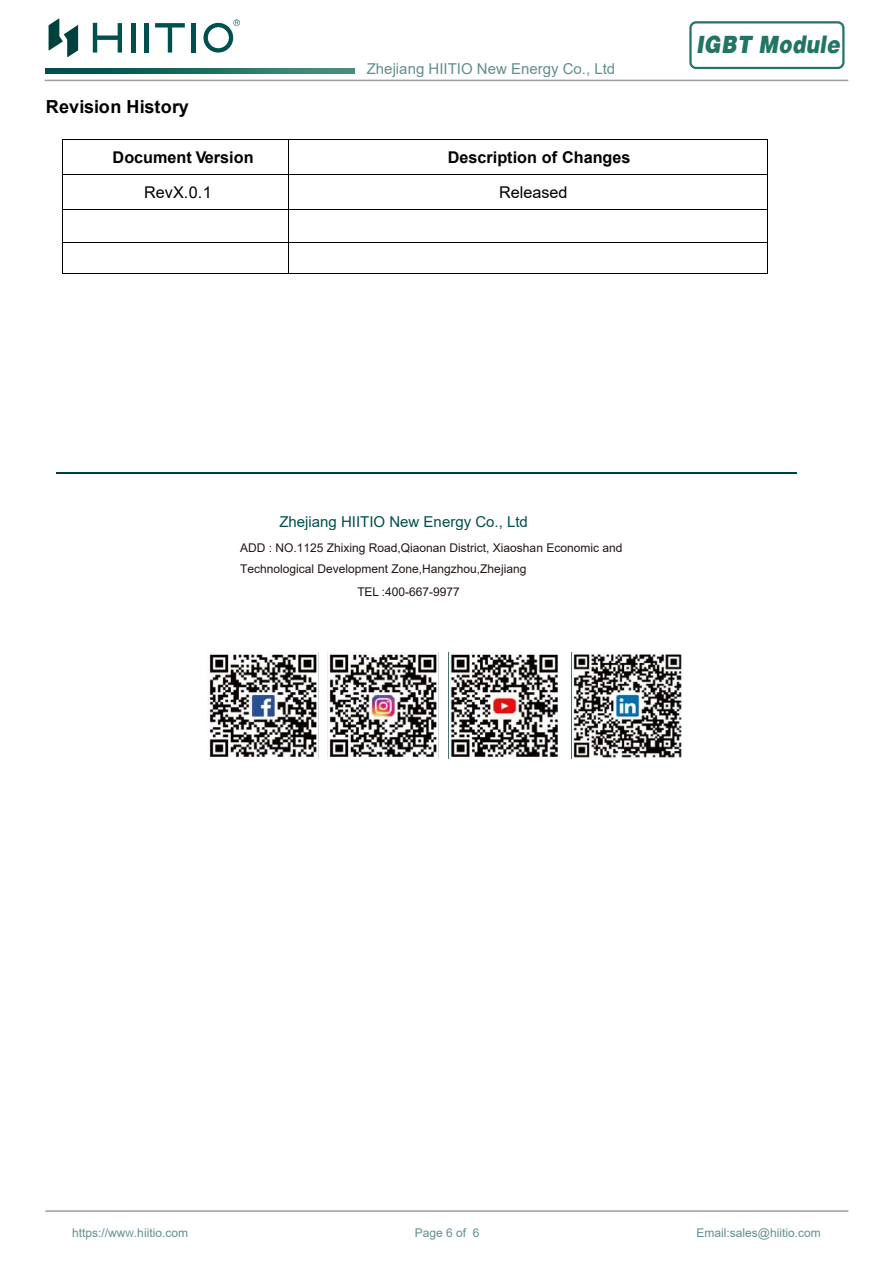
<style>
.page{position:relative;width:893px;height:1263px;background:#fff}
.page>*{position:absolute;margin:0;border:0;box-sizing:border-box;transform-origin:0 0}
.t1{font:24px "HGF9 X CNKI";color:#227564;scale:.86 1}
.t2{font:700 18px "Arial";color:#000}
.t3{font:700 16.2px "Arial";color:#000}
.t4{font:16.2px "Arial";color:#000}
.t5{font:15px "Arial";color:#618f8e}
.t6{font:15px "Arial";color:#004f4f}
.t7{font:12px/21px "Arial";color:#221614}
.t8{font:12px "Arial";color:#618f8e}
.s1{font-size:9px}
</style>
<div class="page">
<svg style="left:46px;top:68px;width:308px;height:6px;background:#206d63"></svg>
<hr style="left:45px;top:1210px;width:803px;height:2px;background:#9c9c9d">
<hr style="left:45px;top:80px;width:803px;height:1px;background:#9c9c9d">
<div style="left:689px;top:21px;width:155px;height:48px;border:2px solid #227564;border-radius:6px"></div>
<hr style="left:192px;top:23px;width:4px;height:30px;background:#005050">
<hr style="left:131px;top:23px;width:4px;height:30px;background:#005050">
<svg style="left:93px;top:23px;width:29px;height:30px"></svg>
<div style="left:144px;top:23px;width:5px;height:30px;background:#005050"></div>
<svg style="left:155px;top:23px;width:30px;height:30px"></svg>
<svg style="left:203px;top:19px;width:37px;height:34px"></svg>
<svg style="left:49px;top:19px;width:29px;height:38px"></svg>
<hr style="left:57px;top:472px;width:740px;height:1px;background:#00413f">
<img style="left:207px;top:652px;width:111px;height:105px">
<img style="left:329px;top:652px;width:109px;height:105px">
<img style="left:571px;top:652px;width:111px;height:106px">
<img style="left:448px;top:652px;width:111px;height:106px">
<hr style="left:63px;top:139px;width:225px;height:1px;background:#000">
<hr style="left:289px;top:139px;width:478px;height:1px;background:#000">
<hr style="left:62px;top:140px;width:1px;height:34px;background:#000">
<hr style="left:288px;top:140px;width:1px;height:34px;background:#000">
<hr style="left:767px;top:140px;width:1px;height:34px;background:#000">
<hr style="left:63px;top:174px;width:225px;height:1px;background:#000">
<hr style="left:289px;top:174px;width:478px;height:1px;background:#000">
<hr style="left:62px;top:175px;width:1px;height:34px;background:#000">
<hr style="left:288px;top:175px;width:1px;height:34px;background:#000">
<hr style="left:767px;top:175px;width:1px;height:34px;background:#000">
<hr style="left:63px;top:209px;width:225px;height:1px;background:#000">
<hr style="left:289px;top:209px;width:478px;height:1px;background:#000">
<hr style="left:62px;top:209px;width:1px;height:33px;background:#000">
<hr style="left:288px;top:209px;width:1px;height:33px;background:#000">
<hr style="left:767px;top:209px;width:1px;height:33px;background:#000">
<hr style="left:63px;top:242px;width:225px;height:1px;background:#000">
<hr style="left:289px;top:242px;width:478px;height:1px;background:#000">
<hr style="left:62px;top:243px;width:1px;height:30px;background:#000">
<hr style="left:63px;top:273px;width:225px;height:1px;background:#000">
<hr style="left:288px;top:243px;width:1px;height:30px;background:#000">
<hr style="left:289px;top:273px;width:478px;height:1px;background:#000">
<hr style="left:767px;top:243px;width:1px;height:30px;background:#000">
<p class="t5" style="left:367px;top:58px;width:250px">Zhejiang HIITIO New Energy Co., Ltd</p>
<h2 class="t2" style="left:46px;top:94px;width:144px">Revision History</h2>
<h3 class="t3" style="left:113px;top:145px;width:142px">Document Version</h3>
<h3 class="t3" style="left:448px;top:145px;width:184px">Description of Changes</h3>
<h3 class="t4" style="left:144px;top:181px;width:69px">RevX.0.1</h3>
<h3 class="t4" style="left:499px;top:181px;width:70px">Released</h3>
<h1 class="t1" style="left:695px;top:26px;width:169px">IGBT Module</h1>
<p class="t6" style="left:279px;top:511px;width:250px">Zhejiang HIITIO New Energy Co., Ltd</p>
<p class="t7" style="left:240px;top:538px;width:384px">ADD : NO.1125 Zhixing Road,Qiaonan District, Xiaoshan Economic and<br>Technological Development Zone,Hangzhou,Zhejiang</p>
<p class="t7" style="left:357px;top:581px;width:104px">TEL :400-667-9977</p>
<p class="t8" style="left:72px;top:1225px;width:117px">https://ww<span class="s1">W</span>.hiitio.com</p>
<p class="t8" style="left:415px;top:1225px;width:66px">Page 6 of 6</p>
<p class="t8" style="left:696px;top:1225px;width:126px">Email:sales@hiitio.com</p>
</div>
